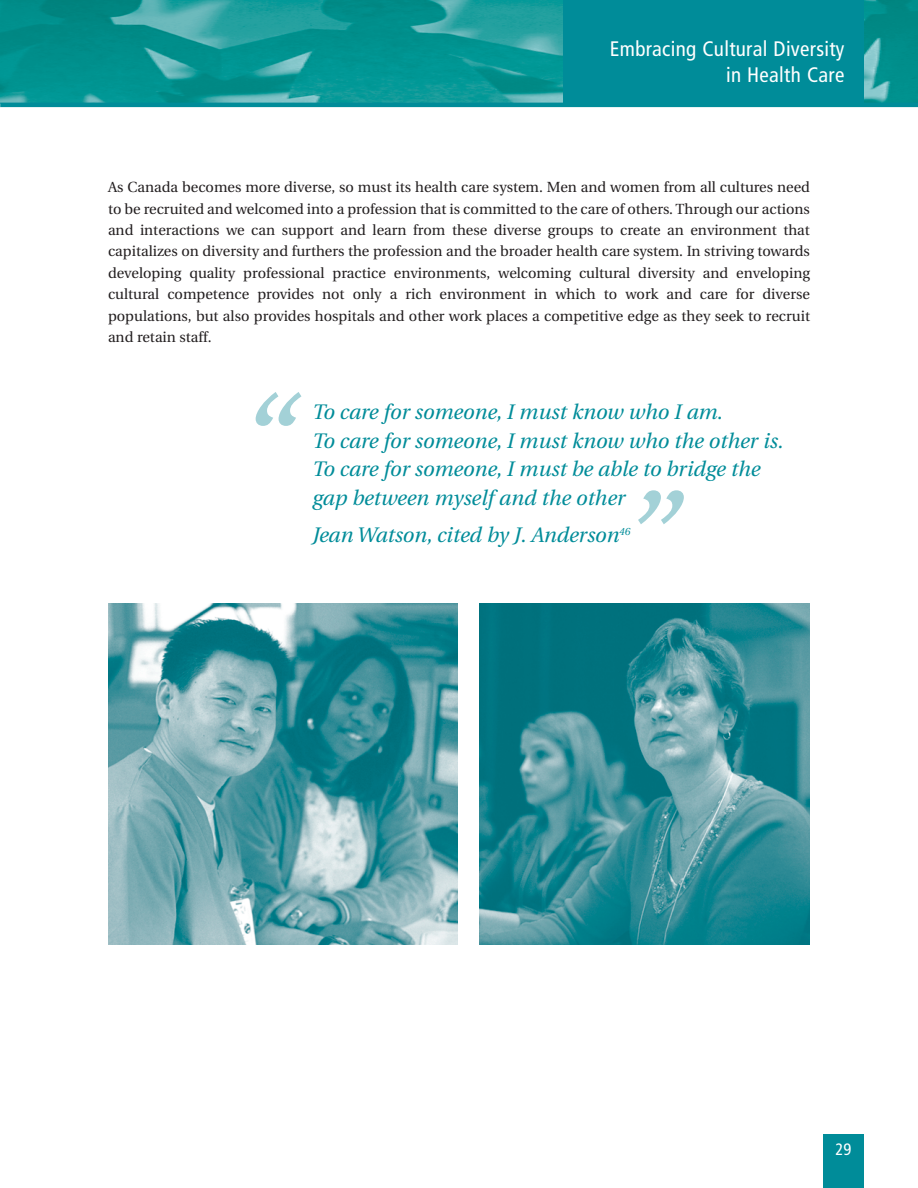
<style>
.page{position:relative;width:918px;height:1188px;background:#fff}
.page>*{position:absolute;margin:0;border:0;box-sizing:border-box;transform-origin:0 0}
.t1{font:italic 144px "Scala";color:#a3d1d7}
.t2{font:italic 21px/28.5px "Utopia";color:#008c99}
.t3{font:condensed 21px/25.5px "Frutiger";letter-spacing:.015em;color:#fff;text-align:right}
.t4{font:condensed 16.5px "Frutiger";color:#fff}
.t5{font:14.7px/21.3px "Utopia";color:#231f20;text-align:justify}
</style>
<div class="page">
<img style="left:0;top:0;width:918px;height:103px">
<div style="left:564px;top:0;width:300px;height:106px;background:#008c99"></div>
<hr style="left:0;top:103px;width:918px;height:4px;background:#008c99">
<div style="left:824px;top:1134px;width:40px;height:54px;background:#008c99"></div>
<img style="left:108px;top:603px;width:350px;height:342px">
<img style="left:479px;top:603px;width:331px;height:342px">
<h2 class="t3" style="left:610px;top:38px;width:236px">Embracing Cultural Diversity in Health Care</h2>
<p class="t5" style="left:108px;top:178px;width:704px">As Canada becomes more diverse, so must its health care system. Men and women from all cultures need to be recruited and welcomed into a profession that is committed to the care of others. Through our actions and interactions we can support and learn from these diverse groups to create an environment that capitalizes on diversity and furthers the profession and the broader health care system. In striving towards developing quality professional practice environments, welcoming cultural diversity and enveloping cultural competence provides not only a rich environment in which to work and care for diverse populations, but also provides hospitals and other work places a competitive edge as they seek to recruit and retain staff.</p>
<h1 class="t1" style="left:236px;top:386px;width:60px">“</h1>
<h2 class="t2" style="left:312px;top:400px;width:473px">To care for someone, I must know who I am.<br>To care for someone, I must know who the other is.<br>To care for someone, I must be able to bridge the gap between myself and the other</h2>
<h2 class="t2" style="left:312px;top:523px;width:320px">Jean Watson, cited by J. Anderson<sup>46</sup></h2>
<h1 class="t1" style="left:620px;top:485px;width:60px">”</h1>
<p class="t4" style="left:835px;top:1143px;width:18px">29</p>
</div>
